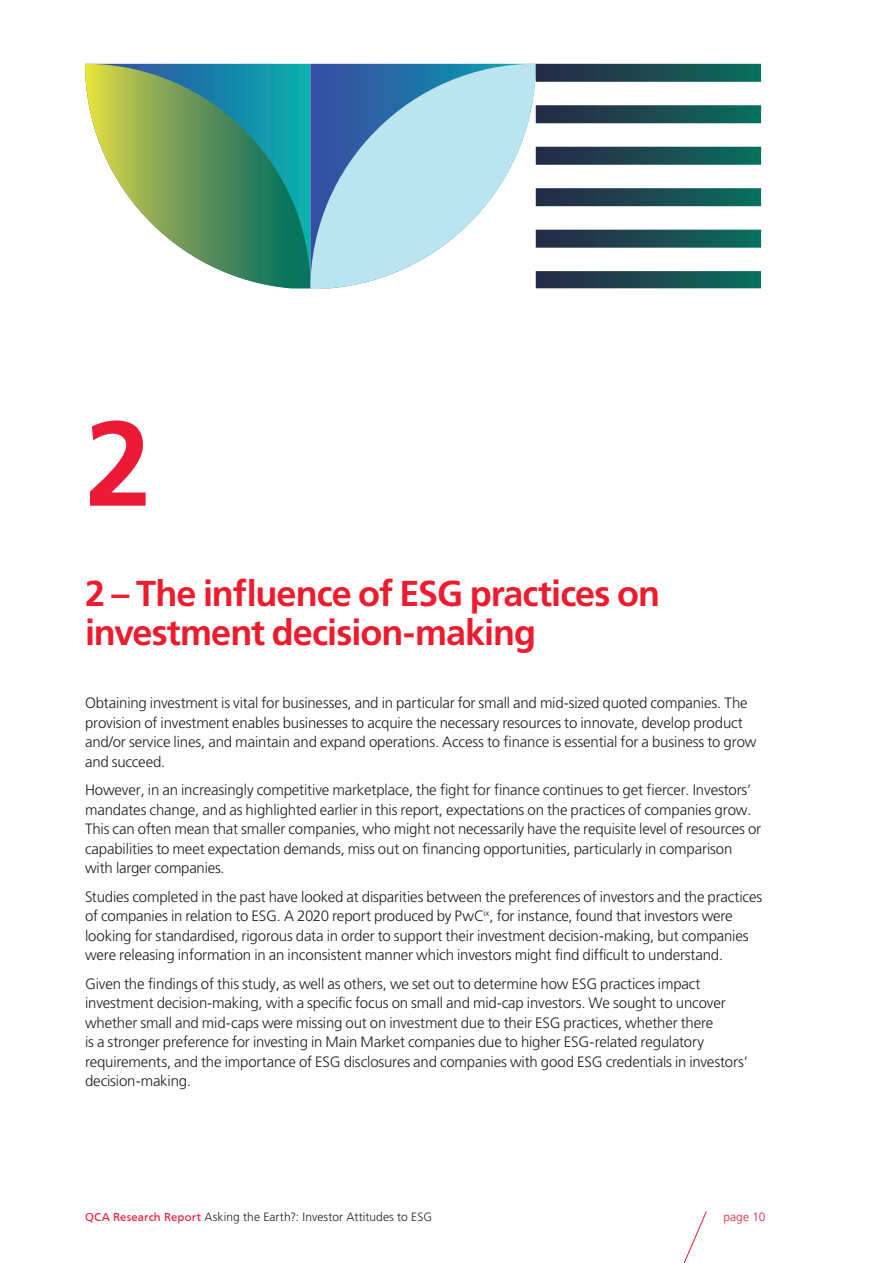
<style>
.page{position:relative;width:893px;height:1263px;background:#fff}
.page>*{position:absolute;margin:0;border:0;box-sizing:border-box;transform-origin:0 0}
.t1{font:700 120px "Frutiger LT";color:#ed1a37}
.t2{font:700 36px/39px "Frutiger LT";letter-spacing:-.025em;color:#ee1b2d}
.t3{font:300 15px/19.5px "Frutiger LT";letter-spacing:-.01em;color:#231f20}
.t4{font:300 12px "Frutiger LT";letter-spacing:.005em;color:#231f20}
.t5{font:300 12px "Frutiger LT";letter-spacing:.01em;color:#ed1a37}
.s1{font-family:"Frutiger LT Std"}
.s2{font-family:"Frutiger";font-weight:400;color:#ed1a37}
</style>
<div class="page">
<svg style="left:683px;top:1211px;width:24px;height:52px"></svg>
<svg style="left:85px;top:64px;width:225px;height:224px"></svg>
<svg style="left:310px;top:64px;width:226px;height:224px;fill:#bae4ef"></svg>
<svg style="left:536px;top:64px;width:225px;height:224px"></svg>
<h1 class="t1" style="left:85px;top:393px;width:68px">2</h1>
<h2 class="t2" style="left:85px;top:574px;width:577px">2 – The influence of ESG practices on investment decision-making</h2>
<p class="t3" style="left:85px;top:693px;width:673px">Obtaining investment is vital for businesses, and in particular for small and mid-sized quoted companies. The provision of investment enables businesses to acquire the necessary resources to innovate, develop product and/or service lines, and maintain and expand operations. Access to finance is essential for a business to grow and succeed.</p>
<p class="t3" style="left:85px;top:780px;width:678px">However, in an increasingly competitive marketplace, the fight for finance continues to get fiercer. Investors’ mandates change, and as highlighted earlier in <span class="s1">this</span> report, expectations on the practices of companies grow.<br>This can often mean that smaller companies, who might not necessarily have the requisite level of resources or capabilities to meet expectation demands, miss out on financing opportunities, particularly in comparison with larger companies.</p>
<p class="t3" style="left:85px;top:887px;width:679px">Studies completed in the past have looked at disparities between the preferences of investors and the practices of companies in relation to ESG. A 2020 report produced by PwC<sup>ix</sup>, for instance, found that investors were looking for standardised, rigorous data in order to support their investment decision-making, but companies were releasing information in an inconsistent manner which investors might find difficult to understand.</p>
<p class="t3" style="left:85px;top:974px;width:664px">Given the findings of this study, as well as others, we set out to determine how ESG practices impact investment decision-making, with a specific focus on small and mid-cap investors. We sought to uncover whether small and mid-caps were missing out on investment due to their ESG practices, whether there<br>is a stronger preference for investing in Main Market companies due to higher ESG-related regulatory requirements, and the importance of ESG disclosures and companies with good ESG credentials in investors’ decision-making.</p>
<p class="t4" style="left:85px;top:1210px;width:348px"><span class="s2">QCA Research Report</span> Asking the Earth?: Investor Attitudes to ESG</p>
<p class="t5" style="left:723px;top:1210px;width:44px">page 10</p>
</div>
